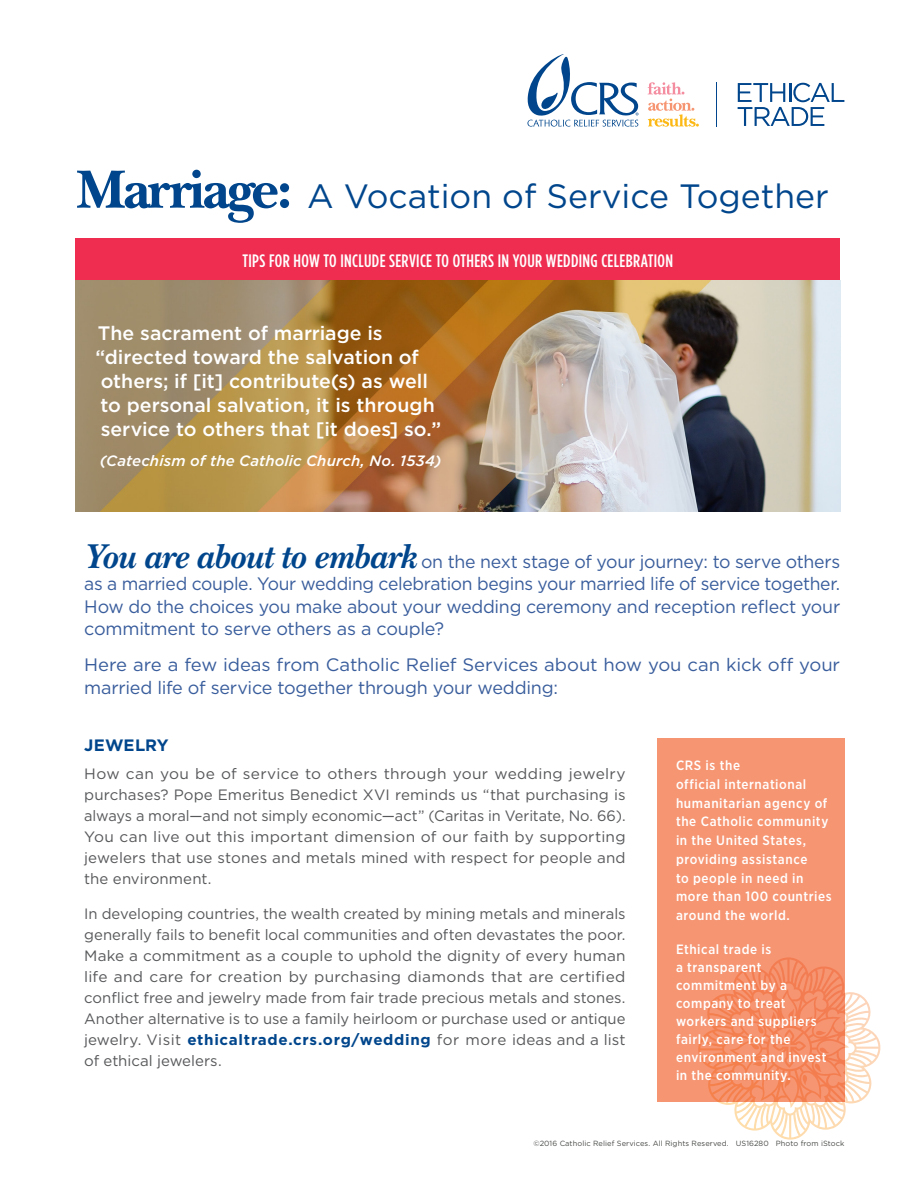
<style>
.page{position:relative;width:918px;height:1188px;background:#fff}
.page>*{position:absolute;margin:0;border:0;box-sizing:border-box;transform-origin:0 0}
.t1{font:33.75px "Gotham";color:#01468c}
.t2{font:500 19.5px/24px "Gotham";color:#fff}
.t3{font:18px/22.5px "Gotham";letter-spacing:-.01em;color:#395d9c;text-align:justify}
.t4{font:500 18px "Gotham Condensed";letter-spacing:.02em;color:#fff}
.t5{font:700 16.5px "Gotham";letter-spacing:.005em;color:#01468c}
.t6{font:15px/21px "Gotham";letter-spacing:.005em;color:#57585a;text-align:justify}
.t7{font:italic 500 15px "Gotham";letter-spacing:.005em;color:#fff}
.t8{font:500 13.5px/18.8px "Gotham Narrow";letter-spacing:.045em;color:#fff}
.Photo_credit{font:7.5px "Gotham";letter-spacing:.01em;color:#484c47}
.s1{font-family:"New Baskerville Std";font-weight:700;font-size:56.25px}
.s2{font-family:"New Baskerville Std";font-weight:700;font-style:italic;font-size:36px;color:#01468c}
.s3{font-weight:700;color:#01468c}
</style>
<div class="page">
<div style="left:75px;top:239px;width:765px;height:41px;background:#ee2d50"></div>
<div style="left:657px;top:738px;width:187px;height:364px;background:#f69572"></div>
<hr style="left:716px;top:82px;width:1px;height:45px;background:#01468c">
<svg style="left:738px;top:83px;width:106px;height:43px"></svg>
<svg style="left:527px;top:54px;width:111px;height:73px"></svg>
<svg style="left:648px;top:82px;width:51px;height:45px"></svg>
<svg style="left:750px;top:1009px;width:126px;height:82px"></svg>
<img style="left:75px;top:280px;width:765px;height:232px">
<p class="t1" style="left:76px;top:174px;width:754px"><span class="s1">Marriage:</span> A Vocation of Service Together</p>
<p class="t4" style="left:242px;top:250px;width:432px">TIPS FOR HOW TO INCLUDE SERVICE TO OTHERS IN YOUR WEDDING CELEBRATION</p>
<p class="t2" style="left:95px;top:320px;width:347px">The sacrament of marriage is “directed toward the salvation of others; if [it] contribute(s) as well to personal salvation, it is through service to others that [it does] so.”</p>
<p class="t7" style="left:100px;top:451px;width:343px">(Catechism of the Catholic Church, No. 1534)</p>
<p class="t3" style="left:84px;top:550px;width:758px"><span class="s2">You are about to embark</span> on the next stage of your journey: to serve others as a married couple. Your wedding celebration begins your married life of service together.<br>How do the choices you make about your wedding ceremony and reception reflect your commitment to serve others as a couple?</p>
<p class="t3" style="left:84px;top:653px;width:757px">Here are a few ideas from Catholic Relief Services about how you can kick off your married life of service together through your wedding:</p>
<p class="t5" style="left:84px;top:735px;width:86px">JEWELRY</p>
<p class="t6" style="left:84px;top:763px;width:543px">How can you be of service to others through your wedding jewelry purchases? Pope Emeritus Benedict XVI reminds us “that purchasing is always a moral—and not simply economic—act” (Caritas in Veritate, No. 66).<br>You can live out this important dimension of our faith by supporting jewelers that use stones and metals mined with respect for people and the environment.</p>
<p class="t6" style="left:84px;top:903px;width:543px">In developing countries, the wealth created by mining metals and minerals generally fails to benefit local communities and often devastates the poor.<br>Make a commitment as a couple to uphold the dignity of every human life and care for creation by purchasing diamonds that are certified conflict free and jewelry made from fair trade precious metals and stones.<br>Another alternative is to use a family heirloom or purchase used or antique jewelry. Visit <span class="s3">ethicaltrade.crs.org/wedding</span> for more ideas and a list of ethical jewelers.</p>
<p class="t8" style="left:676px;top:756px;width:157px">CRS is the<br>official international humanitarian agency of the Catholic community in the United States, providing assistance<br>to people in need in more than 100 countries around the world.</p>
<p class="t8" style="left:676px;top:940px;width:152px;line-height:18px">Ethical trade is<br>a transparent commitment by a company to treat workers and suppliers fairly, care for the environment and invest in the community.</p>
<p class="Photo_credit" style="left:533px;top:1139px;width:313px">©2016 Catholic Relief Services. All Rights Reserved. US16280 Photo from iStock</p>
</div>
